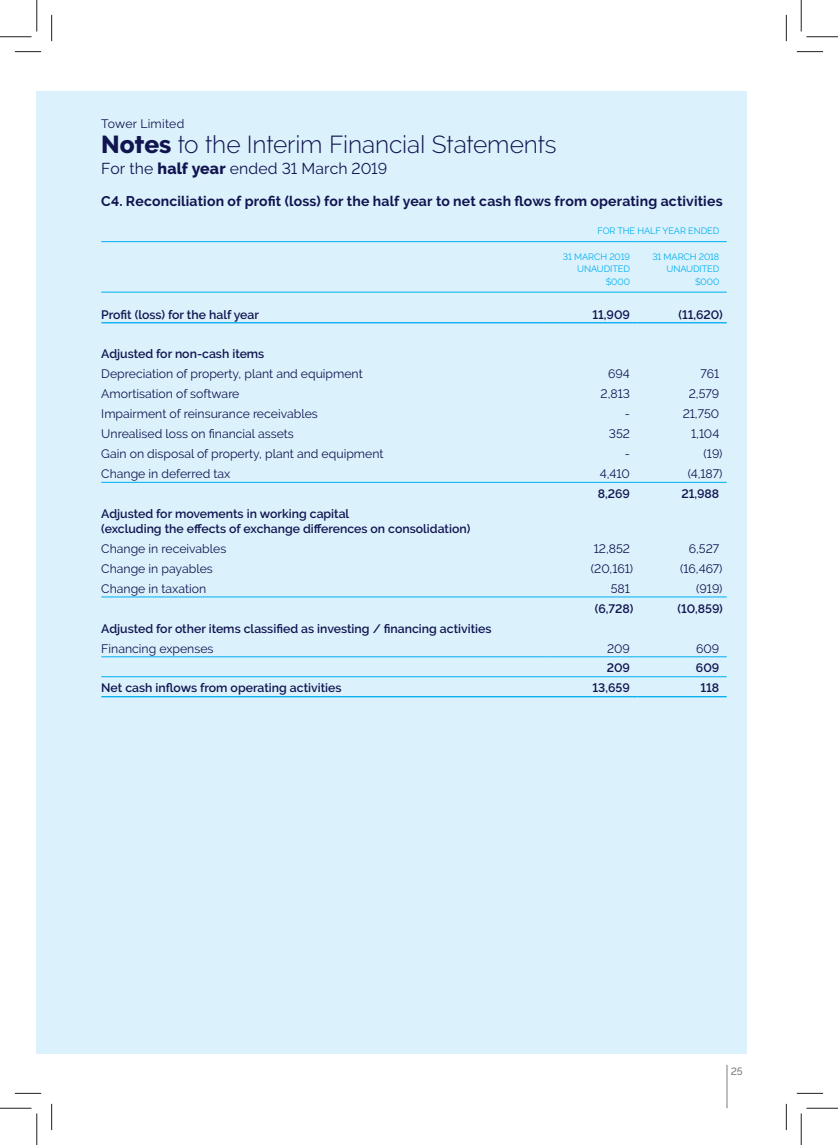
<style>
.page{position:relative;width:838px;height:1145px;background:#fff}
.page>*{position:absolute;margin:0;border:0;box-sizing:border-box;transform-origin:0 0}
.t1{font:300 24.5px "Raleway";letter-spacing:-.005em;color:#11144f}
.t2{font:15.75px "Raleway";letter-spacing:.01em;color:#11144f}
.t3{font:700 14px "Raleway";letter-spacing:.01em;color:#11144f}
.t4{font:12.25px "Raleway";color:#11144f}
.t5{font:600 12.25px/14.9px "Raleway";color:#11144f}
.t6{font:500 10.5px "Raleway";color:#7d7c7e}
.t7{font:9.1px/12.2px "Raleway";letter-spacing:-.01em;color:#00aeef;text-align:right}
.s1{font-weight:800}
</style>
<div class="page">
<div style="left:37px;top:91px;width:15px;height:963px;background:#dbf2fd"></div>
<div style="left:52px;top:91px;width:694px;height:963px;background:#dbf2fd"></div>
<hr style="left:726px;top:1065px;width:1px;height:43px;background:#7d7c7e">
<hr style="left:101px;top:241px;width:447px;height:1px;background:#00aeef">
<hr style="left:548px;top:241px;width:89px;height:1px;background:#00aeef">
<hr style="left:637px;top:241px;width:89px;height:1px;background:#00aeef">
<hr style="left:101px;top:482px;width:447px;height:1px;background:#00aeef">
<hr style="left:548px;top:482px;width:89px;height:1px;background:#00aeef">
<hr style="left:637px;top:482px;width:89px;height:1px;background:#00aeef">
<hr style="left:101px;top:597px;width:447px;height:1px;background:#00aeef">
<hr style="left:548px;top:597px;width:89px;height:1px;background:#00aeef">
<hr style="left:637px;top:597px;width:89px;height:1px;background:#00aeef">
<hr style="left:101px;top:657px;width:447px;height:1px;background:#00aeef">
<hr style="left:548px;top:657px;width:89px;height:1px;background:#00aeef">
<hr style="left:637px;top:657px;width:89px;height:1px;background:#00aeef">
<hr style="left:101px;top:676px;width:447px;height:1px;background:#00aeef">
<hr style="left:548px;top:676px;width:89px;height:1px;background:#00aeef">
<hr style="left:637px;top:676px;width:89px;height:1px;background:#00aeef">
<hr style="left:101px;top:696px;width:447px;height:1px;background:#00aeef">
<hr style="left:548px;top:696px;width:89px;height:1px;background:#00aeef">
<hr style="left:637px;top:696px;width:89px;height:1px;background:#00aeef">
<hr style="left:101px;top:292px;width:447px;height:1px;background:#00aeef">
<hr style="left:548px;top:292px;width:89px;height:1px;background:#00aeef">
<hr style="left:637px;top:292px;width:89px;height:1px;background:#00aeef">
<hr style="left:101px;top:322px;width:447px;height:1px;background:#00aeef">
<hr style="left:548px;top:322px;width:89px;height:1px;background:#00aeef">
<hr style="left:637px;top:322px;width:89px;height:1px;background:#00aeef">
<svg style="left:15px;top:51px;width:26px;height:1px"></svg>
<svg style="left:796px;top:51px;width:27px;height:1px"></svg>
<svg style="left:15px;top:1093px;width:26px;height:1px"></svg>
<svg style="left:796px;top:1093px;width:27px;height:1px"></svg>
<svg style="left:51px;top:15px;width:1px;height:26px"></svg>
<svg style="left:51px;top:1104px;width:1px;height:26px"></svg>
<svg style="left:786px;top:15px;width:1px;height:26px"></svg>
<svg style="left:786px;top:1104px;width:1px;height:26px"></svg>
<hr style="left:0;top:36px;width:32px;height:1px;background:#241f1f">
<hr style="left:806px;top:36px;width:31px;height:1px;background:#241f1f">
<hr style="left:0;top:1108px;width:32px;height:1px;background:#241f1f">
<hr style="left:806px;top:1108px;width:31px;height:1px;background:#241f1f">
<hr style="left:36px;top:0;width:1px;height:31px;background:#241f1f">
<hr style="left:36px;top:1113px;width:1px;height:32px;background:#241f1f">
<hr style="left:800px;top:0;width:1px;height:31px;background:#241f1f">
<hr style="left:800px;top:1113px;width:1px;height:32px;background:#241f1f">
<p class="t4" style="left:101px;top:116px;width:84px">Tower Limited</p>
<h1 class="t1" style="left:101px;top:130px;width:457px"><span class="s1">Notes</span> to the Interim Financial Statements</h1>
<p class="t2" style="left:101px;top:159px;width:287px">For the <span class="s1">half year</span> ended 31 March 2019</p>
<p class="t3" style="left:101px;top:193px;width:622px">C4. Reconciliation of profit (loss) for the half year to net cash flows from operating activities</p>
<p class="t7" style="left:597px;top:225px;width:123px">FOR THE HALF YEAR ENDED</p>
<p class="t7" style="left:563px;top:251px;width:69px">31 MARCH 2019<br>UNAUDITED $000</p>
<p class="t7" style="left:652px;top:251px;width:68px">31 MARCH 2018<br>UNAUDITED $000</p>
<p class="t5" style="left:101px;top:307px;width:159px">Profit (loss) for the half year</p>
<p class="t5" style="left:592px;top:307px;width:39px">11,909</p>
<p class="t5" style="left:678px;top:307px;width:46px">(11,620)</p>
<p class="t5" style="left:101px;top:347px;width:164px">Adjusted for non-cash items</p>
<p class="t4" style="left:101px;top:367px;width:263px">Depreciation of property, plant and equipment</p>
<p class="t4" style="left:608px;top:367px;width:23px">694</p>
<p class="t4" style="left:700px;top:367px;width:20px">761</p>
<p class="t4" style="left:101px;top:387px;width:140px">Amortisation of software</p>
<p class="t4" style="left:600px;top:387px;width:31px">2,813</p>
<p class="t4" style="left:688px;top:387px;width:32px">2,579</p>
<p class="t4" style="left:101px;top:407px;width:218px">Impairment of reinsurance receivables</p>
<p class="t4" style="left:624px;top:407px;width:7px">-</p>
<p class="t4" style="left:682px;top:407px;width:38px">21,750</p>
<p class="t4" style="left:101px;top:427px;width:194px">Unrealised loss on financial assets</p>
<p class="t4" style="left:608px;top:427px;width:23px">352</p>
<p class="t4" style="left:691px;top:427px;width:30px">1,104</p>
<p class="t4" style="left:101px;top:447px;width:284px">Gain on disposal of property, plant and equipment</p>
<p class="t4" style="left:624px;top:447px;width:7px">-</p>
<p class="t4" style="left:703px;top:447px;width:20px">(19)</p>
<p class="t4" style="left:101px;top:467px;width:131px">Change in deferred tax</p>
<p class="t4" style="left:600px;top:467px;width:32px">4,410</p>
<p class="t4" style="left:687px;top:467px;width:36px">(4,187)</p>
<p class="t5" style="left:597px;top:486px;width:34px">8,269</p>
<p class="t5" style="left:681px;top:486px;width:39px">21,988</p>
<p class="t5" style="left:101px;top:506px;width:370px">Adjusted for movements in working capital<br>(excluding the effects of exchange differences on consolidation)</p>
<p class="t4" style="left:101px;top:541px;width:126px">Change in receivables</p>
<p class="t4" style="left:593px;top:541px;width:38px">12,852</p>
<p class="t4" style="left:688px;top:541px;width:32px">6,527</p>
<p class="t4" style="left:101px;top:561px;width:113px">Change in payables</p>
<p class="t4" style="left:591px;top:561px;width:44px">(20,161)</p>
<p class="t4" style="left:680px;top:561px;width:44px">(16,467)</p>
<p class="t4" style="left:101px;top:581px;width:106px">Change in taxation</p>
<p class="t4" style="left:610px;top:581px;width:21px">581</p>
<p class="t4" style="left:696px;top:581px;width:28px">(919)</p>
<p class="t5" style="left:594px;top:601px;width:40px">(6,728)</p>
<p class="t5" style="left:677px;top:601px;width:47px">(10,859)</p>
<p class="t5" style="left:101px;top:621px;width:392px">Adjusted for other items classified as investing / financing activities</p>
<p class="t4" style="left:101px;top:641px;width:114px">Financing expenses</p>
<p class="t4" style="left:607px;top:641px;width:24px">209</p>
<p class="t4" style="left:696px;top:641px;width:25px">609</p>
<p class="t5" style="left:606px;top:661px;width:25px">209</p>
<p class="t5" style="left:695px;top:661px;width:25px">609</p>
<p class="t5" style="left:101px;top:681px;width:242px">Net cash inflows from operating activities</p>
<p class="t5" style="left:592px;top:681px;width:39px">13,659</p>
<p class="t5" style="left:700px;top:681px;width:20px">118</p>
<p class="t6" style="left:730px;top:1065px;width:13px">25</p>
</div>
